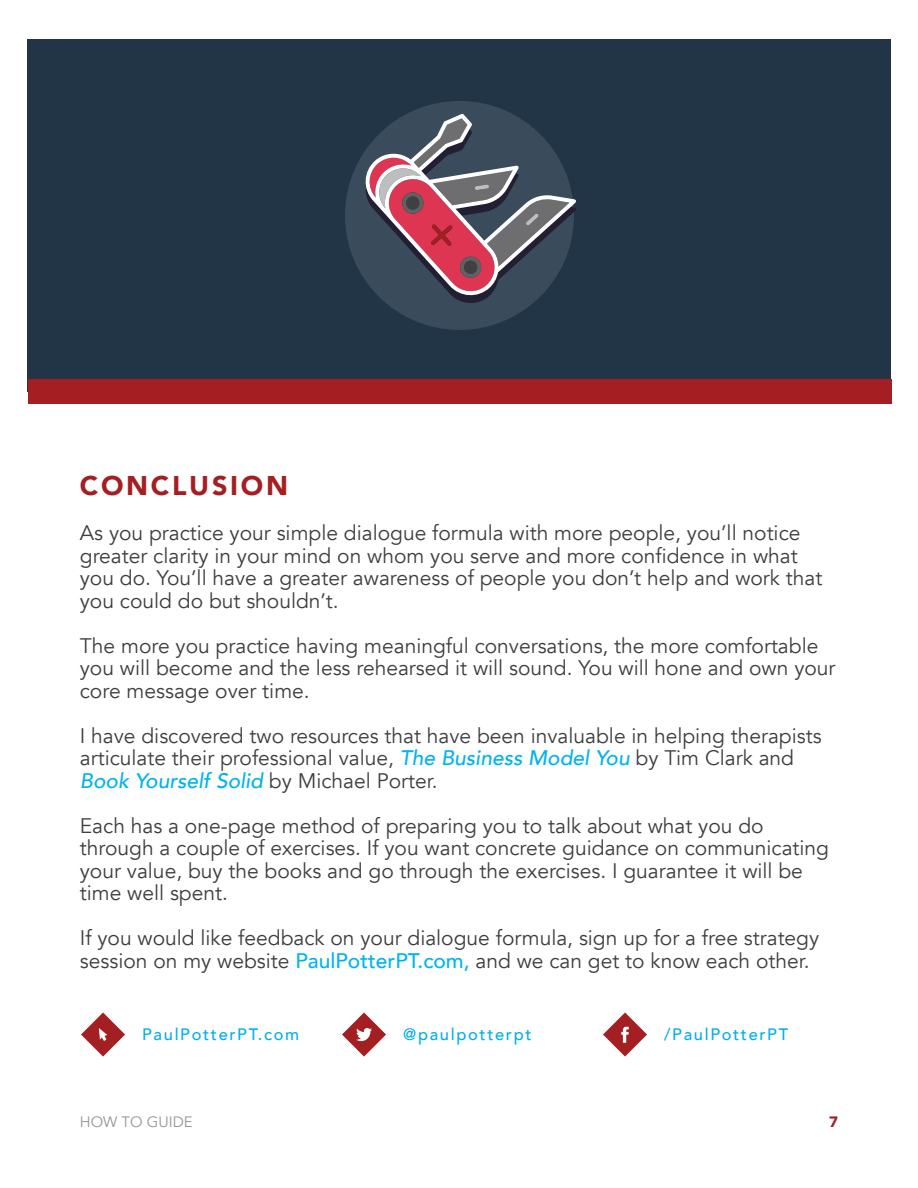
<style>
.page{position:relative;width:918px;height:1188px;background:#fff}
.page>*{position:absolute;margin:0;border:0;box-sizing:border-box;transform-origin:0 0}
.t1{font:900 27px "Avenir";letter-spacing:.1em;color:#a41e22}
.t2{font:21px/22.5px "Avenir";color:#3e3e3f}
.t3{font:500 16.5px "Avenir";letter-spacing:.1em;color:#00aeef}
.t4{font:15px "Avenir";color:#939598}
.t5{font:900 15px "Avenir";color:#a41e22}
.s1{font-weight:500;font-style:italic;color:#00b3ef}
.s2{font-weight:500;color:#00b3ef}
</style>
<div class="page">
<svg style="left:603px;top:1012px;width:44px;height:45px"></svg>
<svg style="left:342px;top:1012px;width:44px;height:45px"></svg>
<svg style="left:81px;top:1012px;width:44px;height:45px"></svg>
<div style="left:27px;top:39px;width:864px;height:353px;background:#223547"></div>
<div style="left:345px;top:101px;width:229px;height:229px;background:#3a4b5b;border-radius:50%"></div>
<svg style="left:365px;top:114px;width:211px;height:191px"></svg>
<div style="left:28px;top:379px;width:864px;height:25px;background:#a41e22"></div>
<p class="t1" style="left:80px;top:462px;width:210px">CONCLUSION</p>
<p class="t2" style="left:80px;top:522px;width:744px">As you practice your simple dialogue formula with more people, you’ll notice greater clarity in your mind on whom you serve and more confidence in what you do. You’ll have a greater awareness of people you don’t help and work that you could do but shouldn’t.</p>
<p class="t2" style="left:80px;top:634px;width:757px">The more you practice having meaningful conversations, the more comfortable you will become and the less rehearsed it will sound. You will hone and own your core message over time.</p>
<p class="t2" style="left:80px;top:724px;width:743px">I have discovered two resources that have been invaluable in helping therapists articulate their professional value, <span class="s1">The Business Model You</span> by Tim Clark and<br><span class="s1">Book Yourself Solid</span> by Michael Porter.</p>
<p class="t2" style="left:80px;top:814px;width:751px">Each has a one-page method of preparing you to talk about what you do through a couple of exercises. If you want concrete guidance on communicating your value, buy the books and go through the exercises. I guarantee it will be time well spent.</p>
<p class="t2" style="left:80px;top:927px;width:741px">If you would like feedback on your dialogue formula, sign up for a free strategy session on my website <span class="s2">PaulPotterPT.com,</span> and we can get to know each other.</p>
<p class="t3" style="left:142px;top:1020px;width:159px">PaulPotterPT.com</p>
<p class="t3" style="left:403px;top:1020px;width:130px">@paulpotterpt</p>
<p class="t3" style="left:664px;top:1020px;width:126px">/PaulPotterPT</p>
<p class="t4" style="left:80px;top:1112px;width:114px">HOW TO GUIDE</p>
<p class="t5" style="left:829px;top:1108px;width:10px">7</p>
</div>
